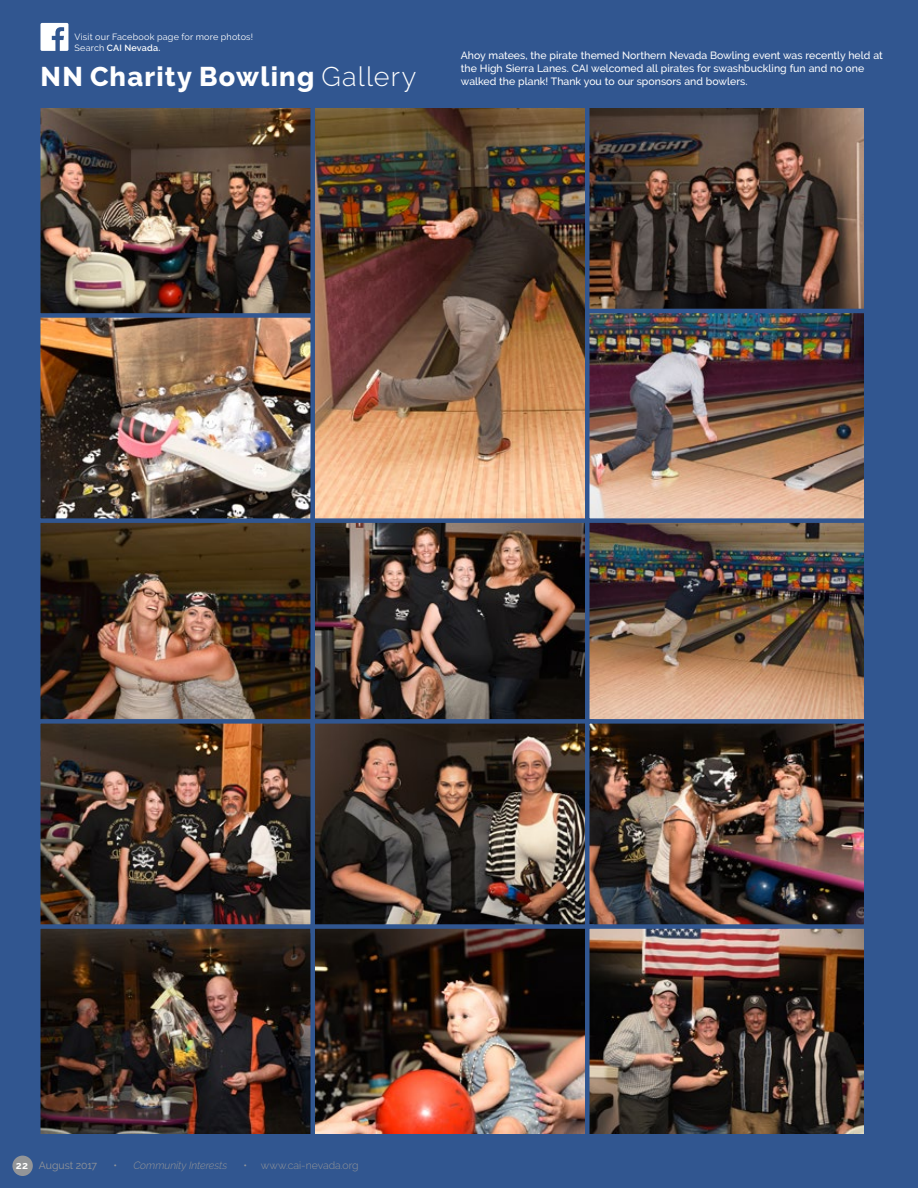
<style>
.page{position:relative;width:918px;height:1188px;background:#315690}
.page>*{position:absolute;margin:0;border:0;box-sizing:border-box;transform-origin:0 0}
.t1{font:800 27px "Raleway";letter-spacing:.05em;color:#fff}
.t2{font:500 10.5px/12.6px "Raleway";color:#fff}
.t3{font:italic 300 10.5px "Raleway";color:#939598}
.t4{font:300 10.5px "Raleway";color:#939598}
.t5{font:10.5px "Raleway";letter-spacing:-.01em;color:#939598}
.t6{font:9px/10.8px "Raleway";letter-spacing:.025em;color:#fff}
.s1{font-weight:600}
.s2{font-weight:300}
.s3{font-weight:700;color:#fff}
.s4{font-weight:400;font-style:normal}
.s5{font-weight:400}
</style>
<div class="page">
<img style="left:40px;top:525px;width:268px;height:192px">
<img style="left:40px;top:717px;width:268px;height:205px">
<img style="left:40px;top:922px;width:268px;height:212px">
<img style="left:40px;top:320px;width:268px;height:205px">
<img style="left:308px;top:525px;width:275px;height:192px">
<svg style="left:41px;top:23px;width:27px;height:28px"></svg>
<img style="left:40px;top:108px;width:268px;height:212px">
<img style="left:308px;top:108px;width:275px;height:417px">
<img style="left:583px;top:108px;width:281px;height:198px">
<img style="left:583px;top:525px;width:281px;height:192px">
<img style="left:583px;top:306px;width:281px;height:219px">
<img style="left:308px;top:717px;width:275px;height:205px">
<img style="left:583px;top:717px;width:281px;height:205px">
<img style="left:308px;top:922px;width:275px;height:212px">
<img style="left:583px;top:922px;width:281px;height:212px">
<div style="left:12px;top:1156px;width:21px;height:20px;background:#939598;border-radius:50%"></div>
<p class="t6" style="left:74px;top:32px;width:180px">Visit our Facebook page for more photos!<br>Search <span class="s1">CAI Nevada.</span></p>
<h1 class="t1" style="left:40px;top:61px;width:378px">NN Charity Bowling <span class="s2">Gallery</span></h1>
<p class="t2" style="left:461px;top:49px;width:423px">Ahoy matees, the pirate themed Northern Nevada Bowling event was recently held at the High Sierra Lanes. CAI welcomed all pirates for swashbuckling fun and no one walked the plank! Thank you to our sponsors and bowlers.</p>
<p class="t5" style="left:16px;top:1159px;width:83px"><span class="s3">22</span> August 2017</p>
<p class="t3" style="left:113px;top:1159px;width:115px"><span class="s4">•</span> Community Interests</p>
<p class="t4" style="left:244px;top:1159px;width:117px"><span class="s5">•</span> www.cai-nevada.org</p>
</div>
